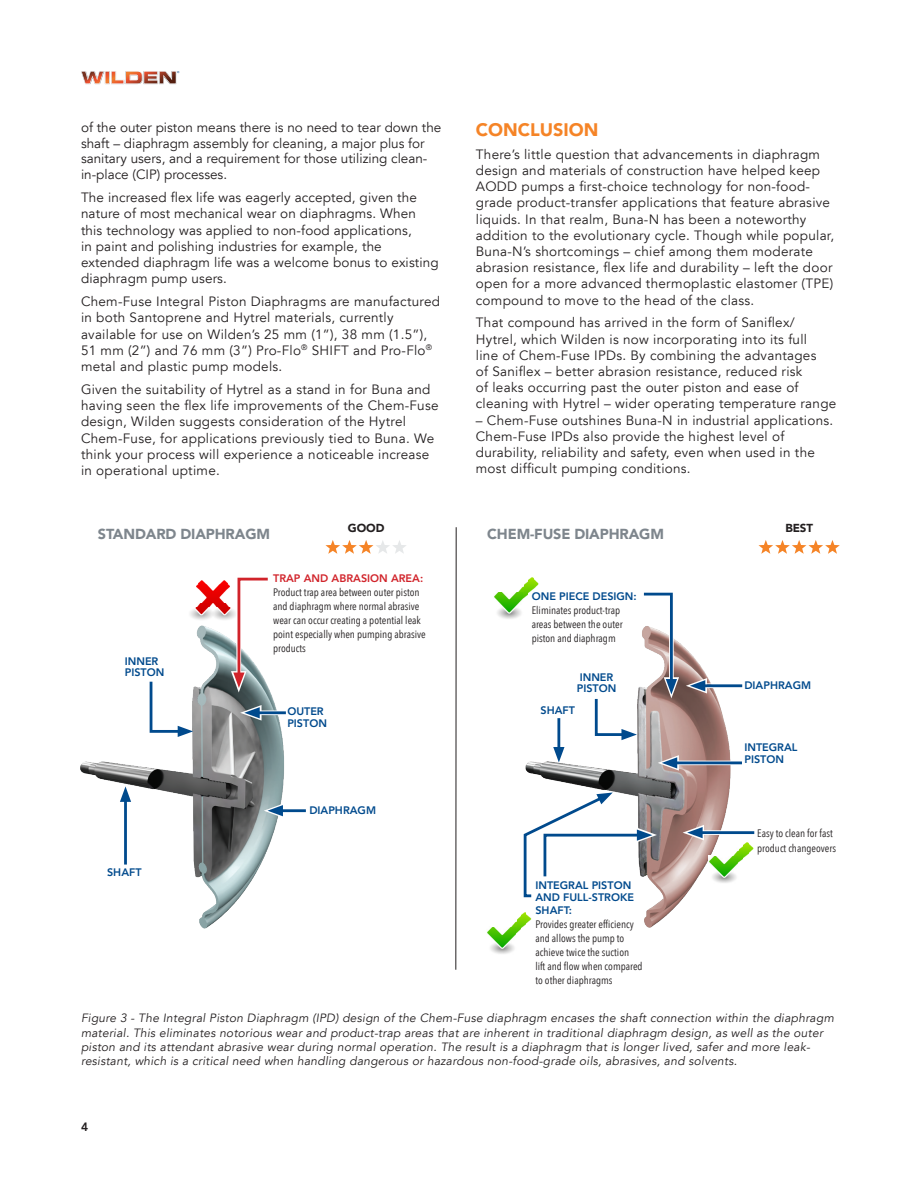
<style>
.page{position:relative;width:918px;height:1188px;background:#fff}
.page>*{position:absolute;margin:0;border:0;box-sizing:border-box;transform-origin:0 0}
.t1{font:900 18px "Avenir";color:#f58427}
.t2{font:900 14.4px "Avenir";letter-spacing:-.01em;color:#7e868d}
.t3{font:13.5px/16.2px "Avenir LT";letter-spacing:.02em;color:#231f20}
.t4{font:13.5px/15.9px "Avenir LT";color:#231f20}
.t5{font:italic 12px/14.4px "Avenir LT";letter-spacing:.02em;color:#231f20}
.t6{font:800 12px "Avenir";color:#231f20}
.t7{font:900 11.55px "Avenir";letter-spacing:-.01em;color:#231f20}
.t8{font:10.8px/14.1px "Avenir Next Condensed";color:#231f20}
.t9{font:800 10.8px/11.6px "Avenir";color:#004a8d}
.t10{font:800 10.8px "Avenir";color:#d1232a}
</style>
<div class="page">
<img style="left:525px;top:643px;width:206px;height:285px">
<img style="left:80px;top:625px;width:206px;height:304px">
<hr style="left:455px;top:527px;width:2px;height:443px;background:#231f20">
<img style="left:190px;top:607px;width:28px;height:13px">
<img style="left:197px;top:602px;width:21px;height:5px">
<img style="left:199px;top:584px;width:19px;height:18px">
<img style="left:196px;top:582px;width:3px;height:8px">
<svg style="left:199px;top:580px;width:7px;height:4px"></svg>
<img style="left:494px;top:591px;width:30px;height:28px">
<img style="left:524px;top:579px;width:5px;height:19px">
<img style="left:529px;top:577px;width:5px;height:16px">
<img style="left:534px;top:579px;width:5px;height:10px">
<svg style="left:519px;top:586px;width:5px;height:5px"></svg>
<img style="left:708px;top:855px;width:31px;height:29px">
<img style="left:739px;top:844px;width:5px;height:18px">
<img style="left:744px;top:842px;width:5px;height:16px">
<svg style="left:713px;top:851px;width:5px;height:4px"></svg>
<img style="left:749px;top:844px;width:5px;height:9px">
<svg style="left:729px;top:846px;width:10px;height:9px"></svg>
<img style="left:487px;top:926px;width:30px;height:28px">
<img style="left:517px;top:914px;width:5px;height:19px">
<img style="left:522px;top:912px;width:5px;height:16px">
<img style="left:527px;top:912px;width:5px;height:14px">
<svg style="left:512px;top:921px;width:5px;height:5px"></svg>
<svg style="left:704px;top:830px;width:48px;height:5px"></svg>
<hr style="left:557px;top:718px;width:3px;height:34px;background:#004a8d">
<svg style="left:553px;top:747px;width:11px;height:15px"></svg>
<hr style="left:670px;top:761px;width:72px;height:4px;background:#b1c7dc">
<svg style="left:593px;top:592px;width:86px;height:148px"></svg>
<hr style="left:699px;top:686px;width:44px;height:2px;background:#fff">
<hr style="left:699px;top:683px;width:44px;height:1px;background:#fff">
<svg style="left:148px;top:679px;width:45px;height:58px"></svg>
<svg style="left:262px;top:710px;width:23px;height:5px"></svg>
<div style="left:277px;top:808px;width:32px;height:5px;background:#fff"></div>
<hr style="left:124px;top:797px;width:3px;height:68px;background:#004a8d">
<svg style="left:120px;top:786px;width:11px;height:16px"></svg>
<hr style="left:254px;top:711px;width:32px;height:3px;background:#004a8d">
<svg style="left:240px;top:705px;width:22px;height:16px"></svg>
<svg style="left:218px;top:577px;width:53px;height:116px"></svg>
<hr style="left:278px;top:809px;width:28px;height:3px;background:#004a8d">
<svg style="left:264px;top:803px;width:21px;height:15px"></svg>
<hr style="left:697px;top:831px;width:57px;height:3px;background:#004a8d">
<svg style="left:683px;top:825px;width:21px;height:15px"></svg>
<hr style="left:672px;top:761px;width:70px;height:3px;background:#004a8d">
<svg style="left:658px;top:755px;width:21px;height:16px"></svg>
<hr style="left:700px;top:684px;width:42px;height:3px;background:#004a8d">
<svg style="left:686px;top:678px;width:21px;height:15px"></svg>
<svg style="left:523px;top:793px;width:134px;height:106px"></svg>
<svg style="left:758px;top:540px;width:82px;height:14px"></svg>
<svg style="left:325px;top:540px;width:81px;height:14px"></svg>
<svg style="left:81px;top:71px;width:98px;height:13px"></svg>
<p class="t4" style="left:81px;top:119px;width:362px">of the outer piston means there is no need to tear down the shaft – diaphragm assembly for cleaning, a major plus for sanitary users, and a requirement for those utilizing clean&shy;in-place (CIP) processes.</p>
<p class="t3" style="left:81px;top:190px;width:359px">The increased flex life was eagerly accepted, given the nature of most mechanical wear on diaphragms. When this technology was applied to non-food applications,<br>in paint and polishing industries for example, the extended diaphragm life was a welcome bonus to existing diaphragm pump users.</p>
<p class="t3" style="left:81px;top:294px;width:361px">Chem-Fuse Integral Piston Diaphragms are manufactured in both Santoprene and Hytrel materials, currently available for use on Wilden’s 25 mm (1”), 38 mm (1.5”), 51 mm (2”) and 76 mm (3”) Pro-Flo<sup>®</sup> SHIFT and Pro-Flo<sup>® </sup>metal and plastic pump models.</p>
<p class="t3" style="left:81px;top:382px;width:359px">Given the suitability of Hytrel as a stand in for Buna and having seen the flex life improvements of the Chem-Fuse design, Wilden suggests consideration of the Hytrel Chem-Fuse, for applications previously tied to Buna. We think your process will experience a noticeable increase in operational uptime.</p>
<p class="t1" style="left:476px;top:119px;width:124px">CONCLUSION</p>
<p class="t3" style="left:476px;top:146px;width:360px">There’s little question that advancements in diaphragm design and materials of construction have helped keep AODD pumps a first-choice technology for non-food&shy;grade product-transfer applications that feature abrasive liquids. In that realm, Buna-N has been a noteworthy addition to the evolutionary cycle. Though while popular, Buna-N’s shortcomings – chief among them moderate abrasion resistance, flex life and durability – left the door open for a more advanced thermoplastic elastomer (TPE) compound to move to the head of the class.</p>
<p class="t3" style="left:476px;top:315px;width:362px">That compound has arrived in the form of Saniflex/ Hytrel, which Wilden is now incorporating into its full<br>line of Chem-Fuse IPDs. By combining the advantages<br>of Saniflex – better abrasion resistance, reduced risk<br>of leaks occurring past the outer piston and ease of cleaning with Hytrel – wider operating temperature range</p>
<p class="t3" style="left:476px;top:412px;width:359px">– Chem-Fuse outshines Buna-N in industrial applications.<br>Chem-Fuse IPDs also provide the highest level of durability, reliability and safety, even when used in the most difficult pumping conditions.</p>
<p class="t7" style="left:348px;top:521px;width:38px">GOOD</p>
<p class="t7" style="left:785px;top:521px;width:29px">BEST</p>
<p class="t2" style="left:98px;top:526px;width:174px">STANDARD DIAPHRAGM</p>
<p class="t2" style="left:487px;top:526px;width:178px">CHEM-FUSE DIAPHRAGM</p>
<p class="t9" style="left:125px;top:655px;width:41px">INNER<br>PISTON</p>
<p class="t9" style="left:107px;top:867px;width:36px">SHAFT</p>
<p class="t10" style="left:273px;top:572px;width:152px">TRAP AND ABRASION AREA:</p>
<p class="t8" style="left:273px;top:585px;width:154px">Product trap area between outer piston and diaphragm where normal abrasive wear can occur creating a potential leak point especially when pumping abrasive products</p>
<p class="t9" style="left:287px;top:706px;width:41px">OUTER<br>PISTON</p>
<p class="t9" style="left:309px;top:804px;width:68px">DIAPHRAGM</p>
<p class="t9" style="left:532px;top:591px;width:107px">ONE PIECE DESIGN:</p>
<p class="t8" style="left:532px;top:603px;width:92px">Eliminates product-trap areas between the outer piston and diaphragm</p>
<p class="t9" style="left:577px;top:671px;width:41px">INNER<br>PISTON</p>
<p class="t9" style="left:541px;top:705px;width:36px">SHAFT</p>
<p class="t9" style="left:535px;top:880px;width:100px">INTEGRAL PISTON<br>AND FULL-STROKE</p>
<p class="t9" style="left:535px;top:905px;width:38px">SHAFT:</p>
<p class="t8" style="left:535px;top:917px;width:109px">Provides greater efficiency and allows the pump to achieve twice the suction<br>lift and flow when compared to other diaphragms</p>
<p class="t9" style="left:744px;top:679px;width:68px">DIAPHRAGM</p>
<p class="t9" style="left:744px;top:742px;width:55px">INTEGRAL<br>PISTON</p>
<p class="t8" style="left:757px;top:826px;width:80px">Easy to clean for fast product changeovers</p>
<p class="t5" style="left:81px;top:1011px;width:754px">Figure 3 - The Integral Piston Diaphragm (IPD) design of the Chem-Fuse diaphragm encases the shaft connection within the diaphragm material. This eliminates notorious wear and product-trap areas that are inherent in traditional diaphragm design, as well as the outer piston and its attendant abrasive wear during normal operation. The result is a diaphragm that is longer lived, safer and more leak&shy;resistant, which is a critical need when handling dangerous or hazardous non-food-grade oils, abrasives, and solvents.</p>
<p class="t6" style="left:81px;top:1119px;width:9px">4</p>
</div>
